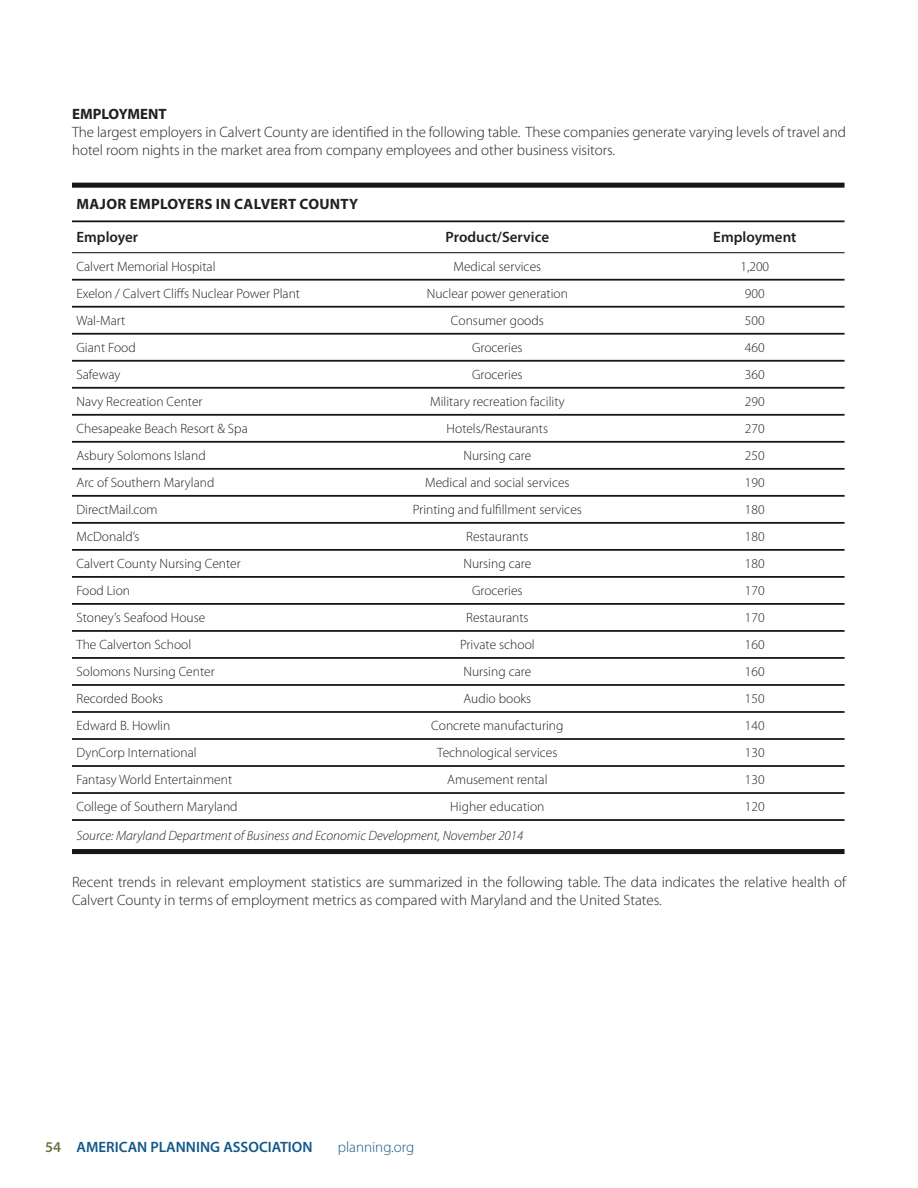
<style>
.page{position:relative;width:918px;height:1188px;background:#fff}
.page>*{position:absolute;margin:0;border:0;box-sizing:border-box;transform-origin:0 0}
.t1{font:300 15px/18px "Myriad Pro";color:#231f20}
.t2{font:600 15px "Myriad Pro";color:#231f20}
.t3{font:600 15px "Myriad Pro";color:#115889}
.t4{font:700 15px "Myriad Pro";letter-spacing:.02em;color:#231f20}
.t5{font:300 15px "Myriad Pro";color:#115889}
.t6{font:700 15px "Myriad Pro";color:#231f20}
.t7{font:300 13.5px "Myriad Pro";color:#231f20}
.t8{font:italic 300 13.5px "Myriad Pro";color:#231f20}
.s1{color:#6d7645}
</style>
<div class="page">
<img style="left:72px;top:182px;width:773px;height:673px">
<p class="t6" style="left:72px;top:104px;width:96px">EMPLOYMENT</p>
<p class="t1" style="left:72px;top:124px;width:775px">The largest employers in Calvert County are identified in the following table. These companies generate varying levels of travel and hotel room nights in the market area from company employees and other business visitors.</p>
<p class="t4" style="left:77px;top:194px;width:283px">MAJOR EMPLOYERS IN CALVERT COUNTY</p>
<p class="t2" style="left:76px;top:229px;width:63px">Employer</p>
<p class="t2" style="left:446px;top:229px;width:105px">Product/Service</p>
<p class="t2" style="left:713px;top:229px;width:85px">Employment</p>
<p class="t7" style="left:76px;top:259px;width:141px">Calvert Memorial Hospital</p>
<p class="t7" style="left:453px;top:259px;width:89px">Medical services</p>
<p class="t7" style="left:741px;top:259px;width:30px">1,200</p>
<p class="t7" style="left:76px;top:286px;width:225px">Exelon / Calvert Cliffs Nuclear Power Plant</p>
<p class="t7" style="left:427px;top:286px;width:143px">Nuclear power generation</p>
<p class="t7" style="left:745px;top:286px;width:21px">900</p>
<p class="t7" style="left:76px;top:313px;width:50px">Wal-Mart</p>
<p class="t7" style="left:451px;top:313px;width:94px">Consumer goods</p>
<p class="t7" style="left:745px;top:313px;width:21px">500</p>
<p class="t7" style="left:76px;top:340px;width:61px">Giant Food</p>
<p class="t7" style="left:472px;top:340px;width:52px">Groceries</p>
<p class="t7" style="left:745px;top:340px;width:21px">460</p>
<p class="t7" style="left:76px;top:367px;width:46px">Safeway</p>
<p class="t7" style="left:472px;top:367px;width:52px">Groceries</p>
<p class="t7" style="left:745px;top:367px;width:21px">360</p>
<p class="t7" style="left:76px;top:394px;width:128px">Navy Recreation Center</p>
<p class="t7" style="left:430px;top:394px;width:136px">Military recreation facility</p>
<p class="t7" style="left:745px;top:394px;width:21px">290</p>
<p class="t7" style="left:76px;top:421px;width:173px">Chesapeake Beach Resort &amp; Spa</p>
<p class="t7" style="left:447px;top:421px;width:103px">Hotels/Restaurants</p>
<p class="t7" style="left:745px;top:421px;width:21px">270</p>
<p class="t7" style="left:76px;top:448px;width:131px">Asbury Solomons Island</p>
<p class="t7" style="left:464px;top:448px;width:69px">Nursing care</p>
<p class="t7" style="left:745px;top:448px;width:21px">250</p>
<p class="t7" style="left:76px;top:475px;width:139px">Arc of Southern Maryland</p>
<p class="t7" style="left:425px;top:475px;width:146px">Medical and social services</p>
<p class="t7" style="left:745px;top:475px;width:21px">190</p>
<p class="t7" style="left:76px;top:502px;width:83px">DirectMail.com</p>
<p class="t7" style="left:413px;top:502px;width:171px">Printing and fulfillment services</p>
<p class="t7" style="left:745px;top:502px;width:21px">180</p>
<p class="t7" style="left:76px;top:529px;width:64px">McDonald’s</p>
<p class="t7" style="left:466px;top:529px;width:64px">Restaurants</p>
<p class="t7" style="left:745px;top:529px;width:21px">180</p>
<p class="t7" style="left:76px;top:556px;width:166px">Calvert County Nursing Center</p>
<p class="t7" style="left:464px;top:556px;width:69px">Nursing care</p>
<p class="t7" style="left:745px;top:556px;width:21px">180</p>
<p class="t7" style="left:76px;top:583px;width:55px">Food Lion</p>
<p class="t7" style="left:472px;top:583px;width:52px">Groceries</p>
<p class="t7" style="left:745px;top:583px;width:21px">170</p>
<p class="t7" style="left:76px;top:610px;width:130px">Stoney’s Seafood House</p>
<p class="t7" style="left:466px;top:610px;width:64px">Restaurants</p>
<p class="t7" style="left:745px;top:610px;width:21px">170</p>
<p class="t7" style="left:76px;top:637px;width:116px">The Calverton School</p>
<p class="t7" style="left:460px;top:637px;width:76px">Private school</p>
<p class="t7" style="left:745px;top:637px;width:21px">160</p>
<p class="t7" style="left:76px;top:664px;width:140px">Solomons Nursing Center</p>
<p class="t7" style="left:464px;top:664px;width:69px">Nursing care</p>
<p class="t7" style="left:745px;top:664px;width:21px">160</p>
<p class="t7" style="left:76px;top:691px;width:88px">Recorded Books</p>
<p class="t7" style="left:463px;top:691px;width:69px">Audio books</p>
<p class="t7" style="left:745px;top:691px;width:21px">150</p>
<p class="t7" style="left:76px;top:718px;width:95px">Edward B. Howlin</p>
<p class="t7" style="left:431px;top:718px;width:134px">Concrete manufacturing</p>
<p class="t7" style="left:745px;top:718px;width:21px">140</p>
<p class="t7" style="left:76px;top:745px;width:122px">DynCorp International</p>
<p class="t7" style="left:437px;top:745px;width:122px">Technological services</p>
<p class="t7" style="left:745px;top:745px;width:21px">130</p>
<p class="t7" style="left:76px;top:772px;width:157px">Fantasy World Entertainment</p>
<p class="t7" style="left:447px;top:772px;width:102px">Amusement rental</p>
<p class="t7" style="left:745px;top:772px;width:21px">130</p>
<p class="t7" style="left:76px;top:799px;width:163px">College of Southern Maryland</p>
<p class="t7" style="left:450px;top:799px;width:96px">Higher education</p>
<p class="t7" style="left:745px;top:799px;width:21px">120</p>
<p class="t8" style="left:76px;top:829px;width:448px">Source: Maryland Department of Business and Economic Development, November 2014</p>
<p class="t1" style="left:72px;top:873px;width:776px">Recent trends in relevant employment statistics are summarized in the following table. The data indicates the relative health of<br>Calvert County in terms of employment metrics as compared with Maryland and the United States.</p>
<p class="t3" style="left:45px;top:1139px;width:269px"><span class="s1">54</span> AMERICAN PLANNING ASSOCIATION</p>
<p class="t5" style="left:338px;top:1139px;width:78px">planning.org</p>
</div>
